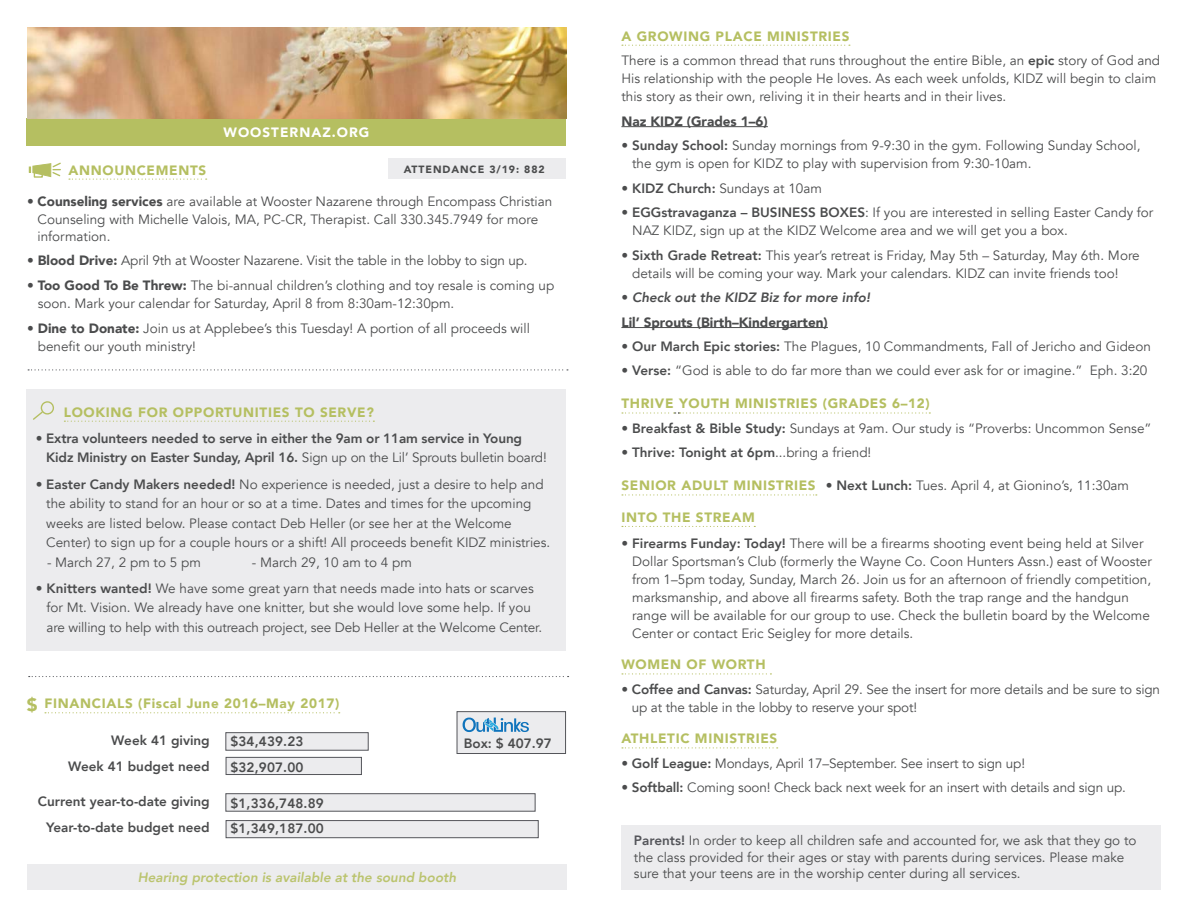
<style>
.page{position:relative;width:1188px;height:918px;background:#fff}
.page>*{position:absolute;margin:0;border:0;box-sizing:border-box;transform-origin:0 0}
.t1{font:900 18px "Avenir";color:#b5bf61}
.Regular{font:13.5px/18px "Avenir";color:#4b4c4d}
.Regular-2{font:800 13.5px/19.5px "Avenir";color:#4b4c4d}
.t2{font:900 13.5px "Avenir";letter-spacing:.05em;color:#b5bf61}
.Regular-3{font:900 13.5px "Avenir";color:#4b4c4d}
.Regular-4{font:italic 800 13.5px "Avenir";color:#bbc46f}
.Regular-5{font:italic 800 13.5px "Avenir";color:#4b4c4d}
.t3{font:900 13.5px "Avenir";letter-spacing:.075em;color:#fff}
.Regular-6{font:900 10.5px "Avenir";letter-spacing:.09em;color:#4b4c4d}
.s1{font-weight:900}
.s2{font-weight:400}
.s3{font-weight:800}
.s4{font-style:normal}
.s5{font-weight:900;color:#b5bf61}
.s6{font-weight:800;color:#54555a}
</style>
<div class="page">
<div style="left:457px;top:712px;width:109px;height:42px;background:#ececee;border:1px solid #54555a"></div>
<div style="left:621px;top:826px;width:540px;height:64px;background:#ececee"></div>
<svg style="left:622px;top:45px;width:228px;height:1px"></svg>
<hr style="left:621px;top:126px;width:147px;height:1px;background:#4b4c4d">
<hr style="left:621px;top:327px;width:207px;height:1px;background:#4b4c4d">
<svg style="left:622px;top:412px;width:308px;height:2px"></svg>
<svg style="left:622px;top:494px;width:195px;height:2px"></svg>
<svg style="left:622px;top:526px;width:133px;height:1px"></svg>
<svg style="left:622px;top:673px;width:149px;height:1px"></svg>
<svg style="left:622px;top:747px;width:156px;height:1px"></svg>
<div style="left:27px;top:865px;width:540px;height:25px;background:#ececee"></div>
<div style="left:26px;top:118px;width:540px;height:28px;background:#b5bf61"></div>
<svg style="left:28px;top:369px;width:540px;height:1px"></svg>
<div style="left:26px;top:390px;width:540px;height:261px;background:#ececee"></div>
<svg style="left:64px;top:421px;width:310px;height:1px"></svg>
<div style="left:40px;top:401px;width:14px;height:14px;border:1px solid #b5bf61;border-radius:50%"></div>
<svg style="left:33px;top:410px;width:11px;height:10px"></svg>
<svg style="left:45px;top:712px;width:295px;height:1px"></svg>
<div style="left:226px;top:820px;width:312px;height:18px;background:#ececee;border:1px solid #54555a"></div>
<div style="left:226px;top:794px;width:309px;height:17px;background:#ececee"></div>
<div style="left:226px;top:757px;width:136px;height:18px;background:#ececee;border:1px solid #54555a"></div>
<div style="left:226px;top:733px;width:142px;height:17px;background:#ececee"></div>
<svg style="left:29px;top:676px;width:540px;height:1px"></svg>
<svg style="left:69px;top:179px;width:138px;height:1px"></svg>
<svg style="left:29px;top:162px;width:32px;height:15px"></svg>
<div style="left:34px;top:171px;width:9px;height:7px;border:1px solid #b5bf61"></div>
<img style="left:27px;top:27px;width:540px;height:91px">
<div style="left:389px;top:158px;width:177px;height:20px;background:#ececee"></div>
<svg style="left:463px;top:718px;width:66px;height:14px"></svg>
<p class="t3" style="left:224px;top:121px;width:147px">WOOSTERNAZ.ORG</p>
<p class="Regular-6" style="left:404px;top:160px;width:143px">ATTENDANCE 3/19: 882</p>
<p class="t2" style="left:68px;top:158px;width:139px">ANNOUNCEMENTS</p>
<p class="Regular" style="left:27px;top:193px;width:527px;text-align:center">• <span class="s1">Counseling services</span> are available at Wooster Nazarene through Encompass Christian<br>Counseling with Michelle Valois, MA, PC-CR, Therapist. Call 330.345.7949 for more</p>
<p class="Regular" style="left:38px;top:227px;width:74px">information.</p>
<p class="Regular" style="left:27px;top:252px;width:502px"><span class="s1">• Blood Drive:</span> April 9th at Wooster Nazarene. Visit the table in the lobby to sign up.</p>
<p class="Regular" style="left:38px;top:277px;width:518px;text-indent:-11px"><span class="s1">• Too Good To Be Threw:</span> The bi-annual children’s clothing and toy resale is coming up soon. Mark your calendar for Saturday, April 8 from 8:30am-12:30pm.</p>
<p class="Regular" style="left:38px;top:319px;width:494px;text-indent:-11px"><span class="s1">• Dine to Donate:</span> Join us at Applebee’s this Tuesday! A portion of all proceeds will benefit our youth ministry!</p>
<p class="t2" style="left:64px;top:400px;width:312px">LOOKING FOR OPPORTUNITIES TO SERVE?</p>
<p class="Regular-2" style="left:46px;top:429px;width:502px;text-indent:-10px"><span class="s2">•</span> Extra volunteers needed to serve in either the 9am or 11am service in Young<br>Kidz Ministry on Easter Sunday, April 16. <span class="s2">Sign up on the Lil’ Sprouts bulletin board!</span></p>
<p class="Regular" style="left:46px;top:475px;width:506px;line-height:19.5px;text-indent:-11px">• <span class="s3">Easter Candy Makers needed!</span> No experience is needed, just a desire to help and the ability to stand for an hour or so at a time. Dates and times for the upcoming weeks are listed below. Please contact Deb Heller (or see her at the Welcome Center) to sign up for a couple hours or a shift! All proceeds benefit KIDZ ministries.</p>
<p class="Regular" style="left:47px;top:553px;width:155px">- March 27, 2 pm to 5 pm</p>
<p class="Regular" style="left:252px;top:553px;width:162px">- March 29, 10 am to 4 pm</p>
<p class="Regular" style="left:47px;top:579px;width:497px;line-height:19.5px;text-indent:-11px"><span class="s3">• Knitters wanted!</span> We have some great yarn that needs made into hats or scarves for Mt. Vision. We already have one knitter, but she would love some help. If you are willing to help with this outreach project, see Deb Heller at the Welcome Center.</p>
<p class="t1" style="left:27px;top:689px;width:12px">$</p>
<p class="t2" style="left:44px;top:692px;width:296px">FINANCIALS (Fiscal June 2016–May 2017)</p>
<p class="Regular-2" style="left:111px;top:730px;width:100px">Week 41 giving</p>
<p class="Regular-2" style="left:68px;top:756px;width:143px">Week 41 budget need</p>
<p class="Regular-2" style="left:38px;top:791px;width:174px">Current year-to-date giving</p>
<p class="Regular-2" style="left:46px;top:818px;width:165px">Year-to-date budget need</p>
<p class="Regular-2" style="left:230px;top:732px;width:75px">$34,439.23</p>
<p class="Regular-2" style="left:464px;top:733px;width:90px">Box: $ 407.97</p>
<p class="Regular-2" style="left:230px;top:757px;width:75px">$32,907.00</p>
<p class="Regular-2" style="left:230px;top:793px;width:95px">$1,336,748.89</p>
<p class="Regular-2" style="left:230px;top:819px;width:95px">$1,349,187.00</p>
<p class="Regular-4" style="left:138px;top:870px;width:320px">Hearing protection is available at the sound booth</p>
<p class="t2" style="left:621px;top:24px;width:230px">A GROWING PLACE MINISTRIES</p>
<p class="Regular" style="left:621px;top:52px;width:540px">There is a common thread that runs throughout the entire Bible, an <span class="s3">epic</span> story of God and<br>His relationship with the people He loves. As each week unfolds, KIDZ will begin to claim this story as their own, reliving it in their hearts and in their lives.</p>
<p class="Regular-3" style="left:621px;top:109px;width:148px">Naz KIDZ (Grades 1–6)</p>
<p class="Regular" style="left:632px;top:137px;width:510px;text-indent:-11px"><span class="s3">• Sunday School:</span> Sunday mornings from 9-9:30 in the gym. Following Sunday School, the gym is open for KIDZ to play with supervision from 9:30-10am.</p>
<p class="Regular" style="left:621px;top:179px;width:202px"><span class="s3">• KIDZ Church:</span> Sundays at 10am</p>
<p class="Regular" style="left:632px;top:204px;width:523px;text-indent:-11px"><span class="s3">• EGGstravaganza – BUSINESS BOXES</span>: If you are interested in selling Easter Candy for<br>NAZ KIDZ, sign up at the KIDZ Welcome area and we will get you a box.</p>
<p class="Regular" style="left:632px;top:246px;width:509px;text-indent:-11px"><span class="s3">• Sixth Grade Retreat:</span> This year’s retreat is Friday, May 5th – Saturday, May 6th. More details will be coming your way. Mark your calendars. KIDZ can invite friends too!</p>
<p class="Regular-5" style="left:621px;top:289px;width:250px"><span class="s4">•</span> Check out the KIDZ Biz for more info!</p>
<p class="Regular-3" style="left:621px;top:310px;width:208px">Lil’ Sprouts (Birth–Kindergarten)</p>
<p class="Regular" style="left:621px;top:338px;width:531px"><span class="s3">• Our March Epic stories:</span> The Plagues, 10 Commandments, Fall of Jericho and Gideon</p>
<p class="Regular" style="left:621px;top:362px;width:528px"><span class="s3">• Verse:</span> “God is able to do far more than we could ever ask for or imagine.” Eph. 3:20</p>
<p class="t2" style="left:621px;top:392px;width:310px">THRIVE YOUTH MINISTRIES (GRADES 6–12)</p>
<p class="Regular" style="left:621px;top:420px;width:532px"><span class="s3">• Breakfast &amp; Bible Study:</span> Sundays at 9am. Our study is “Proverbs: Uncommon Sense”</p>
<p class="Regular-2" style="left:621px;top:443px;width:251px">• Thrive: Tonight at 6pm<span class="s2">...bring a friend!</span></p>
<p class="Regular" style="left:621px;top:477px;width:509px"><span class="s5">SENIOR ADULT MINISTRIES</span> <span class="s3">• Next Lunch:</span> Tues. April 4, at Gionino’s, 11:30am</p>
<p class="t2" style="left:621px;top:506px;width:135px">INTO THE STREAM</p>
<p class="Regular" style="left:632px;top:535px;width:521px;text-indent:-11px"><span class="s3">• Firearms Funday: Today!</span> There will be a firearms shooting event being held at Silver Dollar Sportsman’s Club (formerly the Wayne Co. Coon Hunters Assn.) east of Wooster from 1–5pm today, Sunday, March 26. Join us for an afternoon of friendly competition, marksmanship, and above all firearms safety. Both the trap range and the handgun range will be available for our group to use. Check the bulletin board by the Welcome Center or contact Eric Seigley for more details.</p>
<p class="t2" style="left:621px;top:653px;width:146px">WOMEN OF WORTH</p>
<p class="Regular" style="left:632px;top:681px;width:530px;text-indent:-10px"><span class="s3">• Coffee and Canvas:</span> Saturday, April 29. See the insert for more details and be sure to sign up at the table in the lobby to reserve your spot!</p>
<p class="t2" style="left:621px;top:727px;width:157px">ATHLETIC MINISTRIES</p>
<p class="Regular" style="left:621px;top:754px;width:405px"><span class="s3">• Golf League:</span> Mondays, April 17–September. See insert to sign up!</p>
<p class="Regular" style="left:621px;top:779px;width:506px"><span class="s3">• Softball:</span> Coming soon! Check back next week for an insert with details and sign up.</p>
<p class="Regular" style="left:634px;top:833px;width:504px;line-height:16.2px"><span class="s6">Parents!</span> In order to keep all children safe and accounted for, we ask that they go to the class provided for their ages or stay with parents during services. Please make sure that your teens are in the worship center during all services.</p>
</div>
